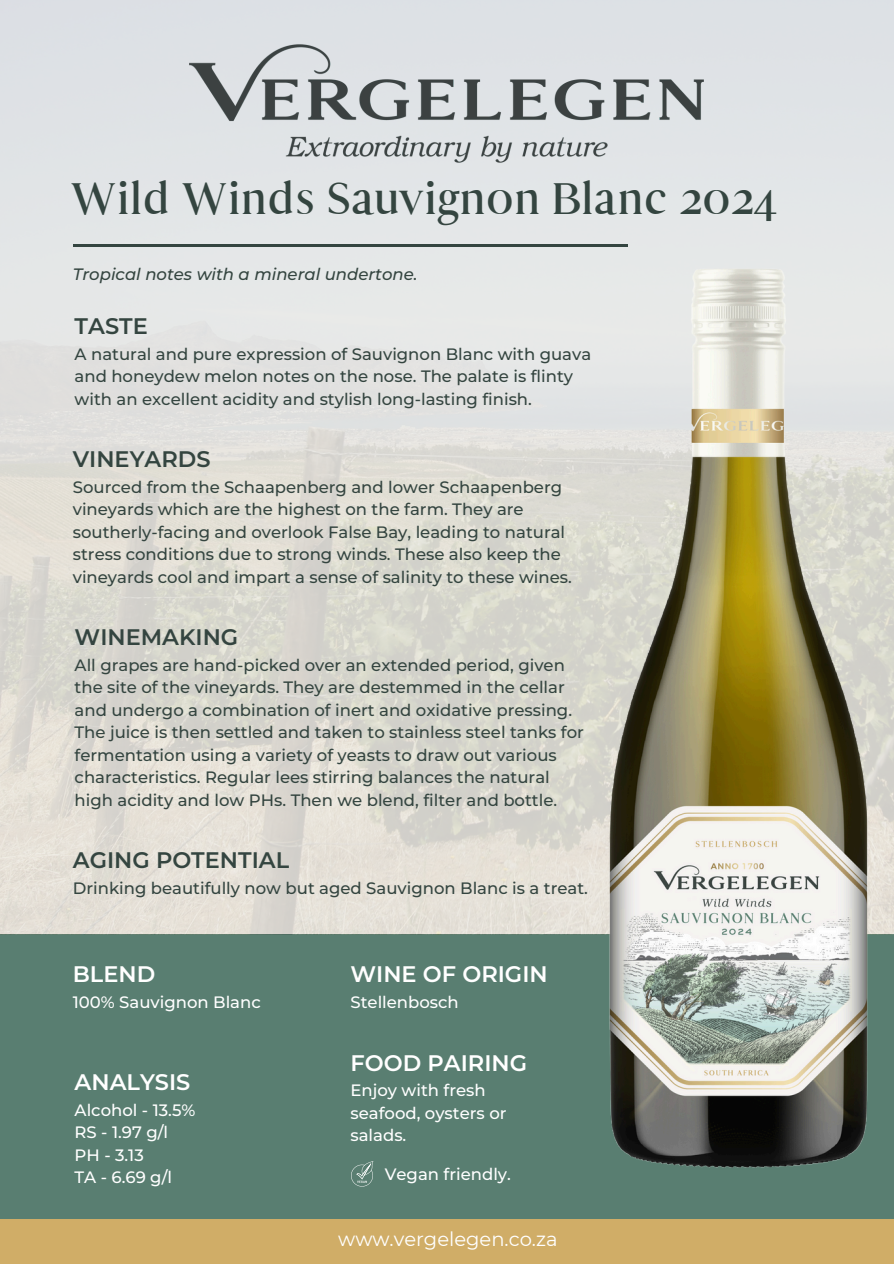
<style>
.page{position:relative;width:894px;height:1264px;background:#fff}
.page>*{position:absolute;margin:0;border:0;box-sizing:border-box;transform-origin:0 0}
.t1{font:48px "Hyogo";color:#344540}
.t2{font:600 22.5px "Montserrat";color:#344540}
.t3{font:600 22.5px "Montserrat";color:#fff}
.t4{font:19.5px "Montserrat";color:#fff}
.t5{font:500 16.5px/22.5px "Montserrat";color:#344540}
.t6{font:500 16.5px/22.5px "Montserrat";color:#fff}
.t7{font:italic 500 16.5px "Montserrat";color:#344540}
</style>
<div class="page">
<div style="left:0;top:934px;width:893px;height:329px;background:#597e71"></div>
<img style="left:0;top:0;width:893px;height:934px">
<img style="left:599px;top:255px;width:270px;height:913px">
<div style="left:0;top:1218px;width:893px;height:45px;background:#d0ad67"></div>
<img style="left:189px;top:42px;width:514px;height:122px">
<hr style="left:73px;top:244px;width:554px;height:2px;background:#344540">
<svg style="left:351px;top:1161px;width:22px;height:25px"></svg>
<p class="t1" style="left:71px;top:170px;width:706px">Wild Winds Sauvignon Blanc 2024</p>
<h2 class="t7" style="left:73px;top:263px;width:346px">Tropical notes with a mineral undertone.</h2>
<h1 class="t2" style="left:75px;top:312px;width:75px">TASTE</h1>
<p class="t5" style="left:75px;top:342px;width:518px">A natural and pure expression of Sauvignon Blanc with guava and honeydew melon notes on the nose. The palate is flinty with an excellent acidity and stylish long-lasting finish.</p>
<p class="t2" style="left:73px;top:445px;width:139px">VINEYARDS</p>
<p class="t5" style="left:73px;top:476px;width:500px">Sourced from the Schaapenberg and lower Schaapenberg vineyards which are the highest on the farm. They are southerly-facing and overlook False Bay, leading to natural stress conditions due to strong winds. These also keep the vineyards cool and impart a sense of salinity to these wines.</p>
<p class="t2" style="left:75px;top:623px;width:165px">WINEMAKING</p>
<p class="t5" style="left:75px;top:653px;width:510px">All grapes are hand-picked over an extended period, given the site of the vineyards. They are destemmed in the cellar and undergo a combination of inert and oxidative pressing.<br>The juice is then settled and taken to stainless steel tanks for fermentation using a variety of yeasts to draw out various characteristics. Regular lees stirring balances the natural high acidity and low PHs. Then we blend, filter and bottle.</p>
<p class="t2" style="left:73px;top:846px;width:218px">AGING POTENTIAL</p>
<p class="t5" style="left:73px;top:877px;width:516px">Drinking beautifully now but aged Sauvignon Blanc is a treat.</p>
<p class="t3" style="left:73px;top:960px;width:84px">BLEND</p>
<p class="t6" style="left:73px;top:990px;width:189px">100% Sauvignon Blanc</p>
<p class="t3" style="left:75px;top:1067px;width:117px">ANALYSIS</p>
<p class="t6" style="left:75px;top:1098px;width:122px">Alcohol - 13.5%</p>
<p class="t6" style="left:75px;top:1120px;width:95px">RS - 1.97 g/l</p>
<p class="t6" style="left:75px;top:1143px;width:71px">PH - 3.13</p>
<p class="t6" style="left:75px;top:1165px;width:99px">TA - 6.69 g/l</p>
<p class="t3" style="left:350px;top:960px;width:199px">WINE OF ORIGIN</p>
<p class="t6" style="left:350px;top:990px;width:110px">Stellenbosch</p>
<p class="t3" style="left:350px;top:1048px;width:178px">FOOD PAIRING</p>
<p class="t6" style="left:350px;top:1079px;width:157px">Enjoy with fresh seafood, oysters or salads.</p>
<p class="t6" style="left:384px;top:1162px;width:128px">Vegan friendly.</p>
<p class="t4" style="left:338px;top:1227px;width:221px">www.vergelegen.co.za</p>
</div>
